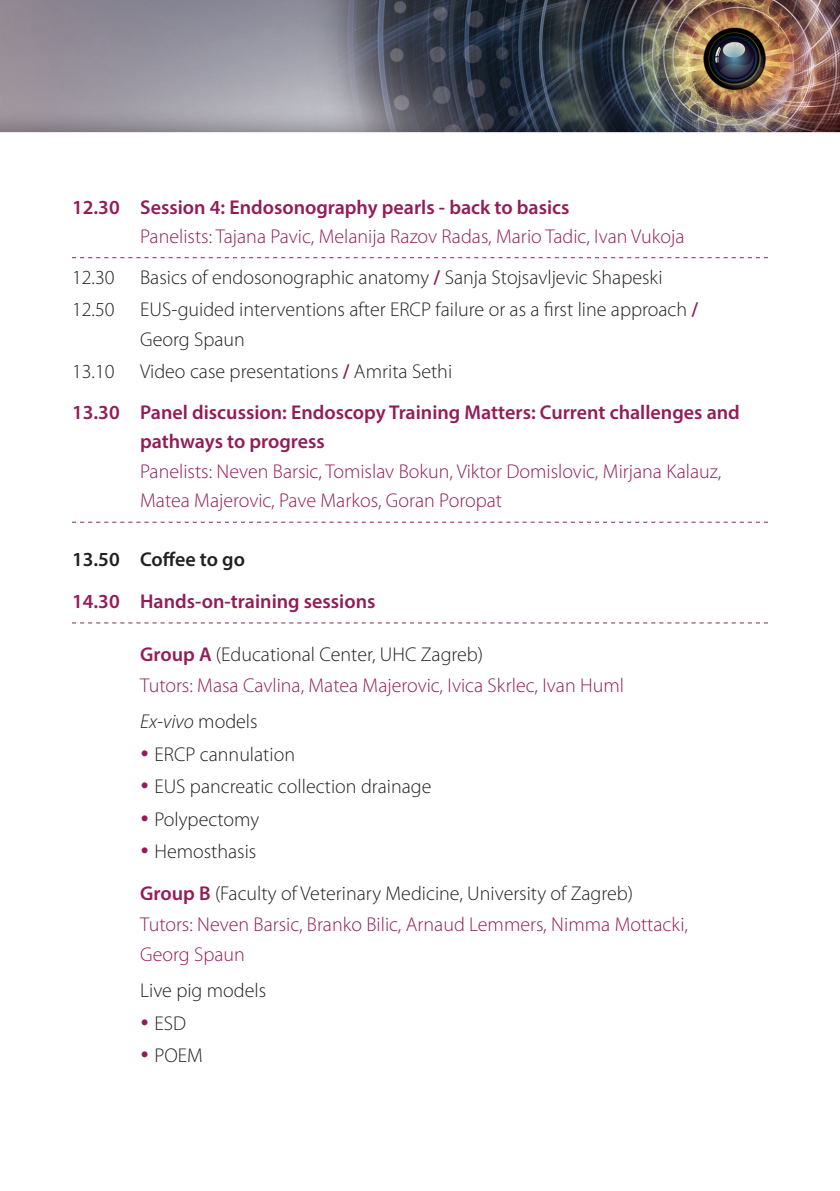
<style>
.page{position:relative;width:840px;height:1191px;background:#fff}
.page>*{position:absolute;margin:0;border:0;box-sizing:border-box;transform-origin:0 0}
.t1{font:300 20px/30.6px "Myriad Pro";color:#931c58}
.t2{font:300 20px/29.6px "Myriad Pro";color:#231f20}
.t3{font:600 20px/40.8px "Myriad Pro";color:#931c58}
.t4{font:600 20px "Myriad Pro";color:#231f20}
.t5{font:italic 300 20px "Myriad Pro";color:#231f20}
.s1{font-weight:600;color:#931c58}
.s2{font-weight:300;color:#231f20}
.s3{font-weight:600}
.s4{color:#231f20}
.s5{font-style:normal}
.s6{color:#931c58}
</style>
<div class="page">
<img style="left:0;top:0;width:839px;height:133px">
<svg style="left:72px;top:257px;width:695px;height:1px"></svg>
<svg style="left:72px;top:522px;width:695px;height:1px"></svg>
<svg style="left:72px;top:622px;width:695px;height:1px"></svg>
<p class="t3" style="left:72px;top:186px;width:498px">12.30 Session 4: Endosonography pearls - back to basics</p>
<p class="t1" style="left:140px;top:221px;width:545px">Panelists: Tajana Pavic, Melanija Razov Radas, Mario Tadic, Ivan Vukoja</p>
<p class="t2" style="left:72px;top:262px;width:44px">12.30</p>
<p class="t2" style="left:140px;top:262px;width:523px">Basics of endosonographic anatomy <span class="s1">/</span> Sanja Stojsavljevic Shapeski</p>
<p class="t2" style="left:72px;top:294px;width:44px">12.50</p>
<p class="t2" style="left:140px;top:294px;width:559px">EUS-guided interventions after ERCP failure or as a first line approach <span class="s1">/<br></span>Georg Spaun</p>
<p class="t2" style="left:72px;top:356px;width:44px">13.10</p>
<p class="t3" style="left:72px;top:350px;width:669px;text-indent:68px"><span class="s2">Video case presentations</span> / <span class="s2">Amrita Sethi<br></span>13.30 Panel discussion: Endoscopy Training Matters: Current challenges and</p>
<p class="t3" style="left:140px;top:421px;width:186px">pathways to progress</p>
<p class="t1" style="left:140px;top:456px;width:582px;line-height:29.6px">Panelists: Neven Barsic, Tomislav Bokun, Viktor Domislovic, Mirjana Kalauz,<br>Matea Majerovic, Pave Markos, Goran Poropat</p>
<p class="t4" style="left:72px;top:547px;width:174px">13.50 Coffee to go</p>
<p class="t3" style="left:72px;top:580px;width:305px">14.30 Hands-on-training sessions</p>
<p class="t1" style="left:140px;top:639px;width:485px"><span class="s3">Group A</span> <span class="s4">(Educational Center, UHC Zagreb)<br></span>Tutors: Masa Cavlina, Matea Majerovic, Ivica Skrlec, Ivan Huml</p>
<p class="t5" style="left:140px;top:709px;width:119px">Ex-vivo <span class="s5">models</span></p>
<p class="t2" style="left:140px;top:739px;width:156px"><span class="s6">•</span> ERCP cannulation</p>
<p class="t2" style="left:140px;top:771px;width:292px"><span class="s6">•</span> EUS pancreatic collection drainage</p>
<p class="t2" style="left:140px;top:804px;width:120px"><span class="s6">•</span> Polypectomy</p>
<p class="t2" style="left:140px;top:830px;width:494px;line-height:41.8px"><span class="s6">•</span> Hemosthasis<br><span class="s1">Group B</span> (Faculty of Veterinary Medicine, University of Zagreb)</p>
<p class="t1" style="left:140px;top:908px;width:549px">Tutors: Neven Barsic, Branko Bilic, Arnaud Lemmers, Nimma Mottacki,<br>Georg Spaun</p>
<p class="t2" style="left:140px;top:975px;width:127px">Live pig models</p>
<p class="t2" style="left:140px;top:1008px;width:47px"><span class="s6">•</span> ESD</p>
<p class="t2" style="left:140px;top:1040px;width:64px"><span class="s6">•</span> POEM</p>
</div>
